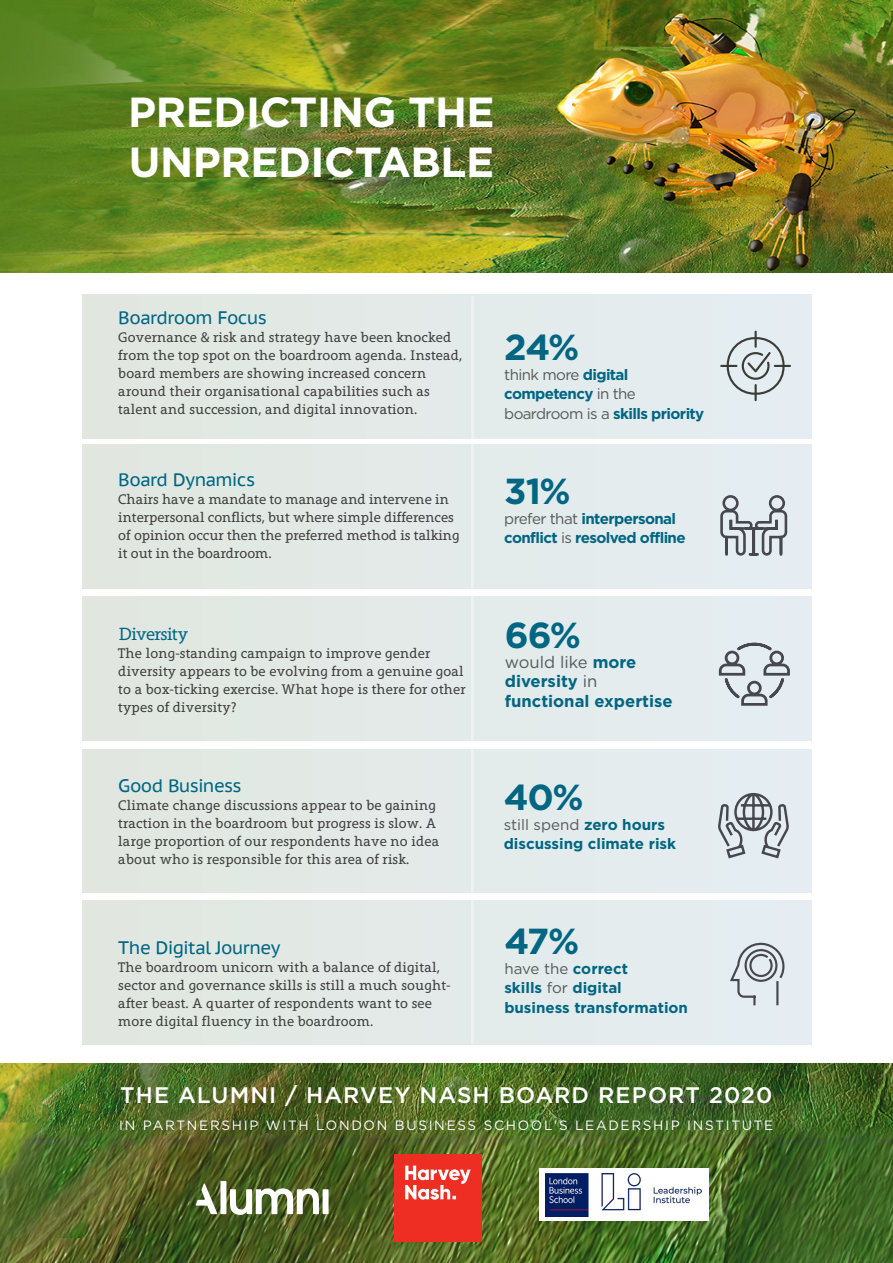
<style>
.page{position:relative;width:893px;height:1263px;background:#fff}
.page>*{position:absolute;margin:0;border:0;box-sizing:border-box;transform-origin:0 0}
.t1{font:700 42px/49.5px "Gotham";letter-spacing:-.01em;color:#fff}
.BODY{font:700 36.15px "Gotham";letter-spacing:-.035em;color:#006682}
.t2{font:500 22.5px "Gotham";letter-spacing:.05em;color:#fff}
.BODY-2{font:18.15px "PT Sans Caption";letter-spacing:-.035em;color:#006682}
.t3{font:18.15px "Grandesign Neue Serif";letter-spacing:-.035em;color:#006682}
.t4{font:700 16.5px/19.6px "Gotham";color:#006682}
.t5{font:700 15px/19.6px "Gotham";letter-spacing:-.04em;color:#006682}
.t6{font:700 15px/19.6px "Gotham";color:#006682}
.t7{font:14.25px/18.1px "Grandesign Neue Serif";letter-spacing:.01em;color:#3e3e3f}
.t8{font:13.5px "Gotham";letter-spacing:.125em;color:#fff}
.s1{font-weight:400;color:#57585a}
</style>
<div class="page">
<div style="left:83px;top:294px;width:728px;height:144px;background:#e3eae9"></div>
<div style="left:83px;top:596px;width:728px;height:144px;background:#e3eae9"></div>
<div style="left:83px;top:445px;width:728px;height:144px;background:#e3eae9"></div>
<div style="left:83px;top:749px;width:728px;height:144px;background:#e3eae9"></div>
<div style="left:83px;top:901px;width:728px;height:143px;background:#e3eae9"></div>
<svg style="left:720px;top:331px;width:71px;height:70px"></svg>
<hr style="left:471px;top:296px;width:3px;height:748px;background:#fff">
<svg style="left:718px;top:793px;width:71px;height:66px"></svg>
<svg style="left:720px;top:495px;width:68px;height:61px"></svg>
<svg style="left:718px;top:642px;width:72px;height:64px"></svg>
<svg style="left:730px;top:942px;width:55px;height:64px"></svg>
<img style="left:0;top:1063px;width:893px;height:200px">
<img style="left:0;top:0;width:893px;height:272px">
<div style="left:539px;top:1168px;width:170px;height:53px;background:#fff"></div>
<img style="left:545px;top:1174px;width:156px;height:43px">
<div style="left:394px;top:1154px;width:88px;height:88px;background:#ee2e22"></div>
<svg style="left:405px;top:1165px;width:66px;height:34px"></svg>
<div style="left:220px;top:1181px;width:6px;height:33px;background:#fff"></div>
<svg style="left:230px;top:1188px;width:89px;height:27px"></svg>
<div style="left:323px;top:1189px;width:6px;height:25px;background:#fff"></div>
<svg style="left:196px;top:1183px;width:21px;height:31px"></svg>
<p class="t1" style="left:128px;top:87px;width:368px">PREDICTING THE<br>UNPREDICTABLE</p>
<p class="BODY-2" style="left:118px;top:306px;width:150px">Boardroom Focus</p>
<p class="t7" style="left:118px;top:328px;width:345px">Governance &amp; risk and strategy have been knocked from the top spot on the boardroom agenda. Instead, board members are showing increased concern around their organisational capabilities such as talent and succession, and digital innovation.</p>
<p class="BODY-2" style="left:118px;top:468px;width:138px">Board Dynamics</p>
<p class="t7" style="left:118px;top:490px;width:343px">Chairs have a mandate to manage and intervene in interpersonal conflicts, but where simple differences of opinion occur then the preferred method is talking it out in the boardroom.</p>
<p class="t3" style="left:118px;top:623px;width:71px">Diversity</p>
<p class="t7" style="left:118px;top:644px;width:349px">The long-standing campaign to improve gender diversity appears to be evolving from a genuine goal to a box-ticking exercise. What hope is there for other types of diversity?</p>
<p class="BODY-2" style="left:118px;top:774px;width:125px">Good Business</p>
<p class="t7" style="left:118px;top:796px;width:322px">Climate change discussions appear to be gaining traction in the boardroom but progress is slow. A large proportion of our respondents have no idea about who is responsible for this area of risk.</p>
<p class="BODY-2" style="left:118px;top:936px;width:164px">The Digital Journey</p>
<p class="t7" style="left:118px;top:958px;width:334px">The boardroom unicorn with a balance of digital, sector and governance skills is still a much sought&shy;after beast. A quarter of respondents want to see more digital fluency in the boardroom.</p>
<p class="BODY" style="left:504px;top:323px;width:77px">24%</p>
<p class="t5" style="left:504px;top:364px;width:202px"><span class="s1">think more</span> digital competency <span class="s1">in the boardroom is a</span> skills priority</p>
<p class="BODY" style="left:504px;top:467px;width:68px">31%</p>
<p class="t5" style="left:504px;top:508px;width:183px"><span class="s1">prefer that</span> interpersonal conflict <span class="s1">is</span> resolved offline</p>
<p class="BODY" style="left:505px;top:611px;width:78px">66%</p>
<p class="t4" style="left:505px;top:652px;width:169px"><span class="s1">would like</span> more diversity <span class="s1">in </span>functional expertise</p>
<p class="BODY" style="left:504px;top:773px;width:81px">40%</p>
<p class="t6" style="left:504px;top:814px;width:174px"><span class="s1">still spend</span> zero hours discussing climate risk</p>
<p class="BODY" style="left:504px;top:917px;width:76px">47%</p>
<p class="t6" style="left:504px;top:958px;width:185px"><span class="s1">have the</span> correct<br>skills <span class="s1">for</span> digital business transformation</p>
<p class="t2" style="left:120px;top:1080px;width:654px">THE ALUMNI / HARVEY NASH BOARD REPORT 2020</p>
<p class="t8" style="left:119px;top:1116px;width:656px">IN PARTNERSHIP WITH LONDON BUSINESS SCHOOL'S LEADERSHIP INSTITUTE</p>
</div>
